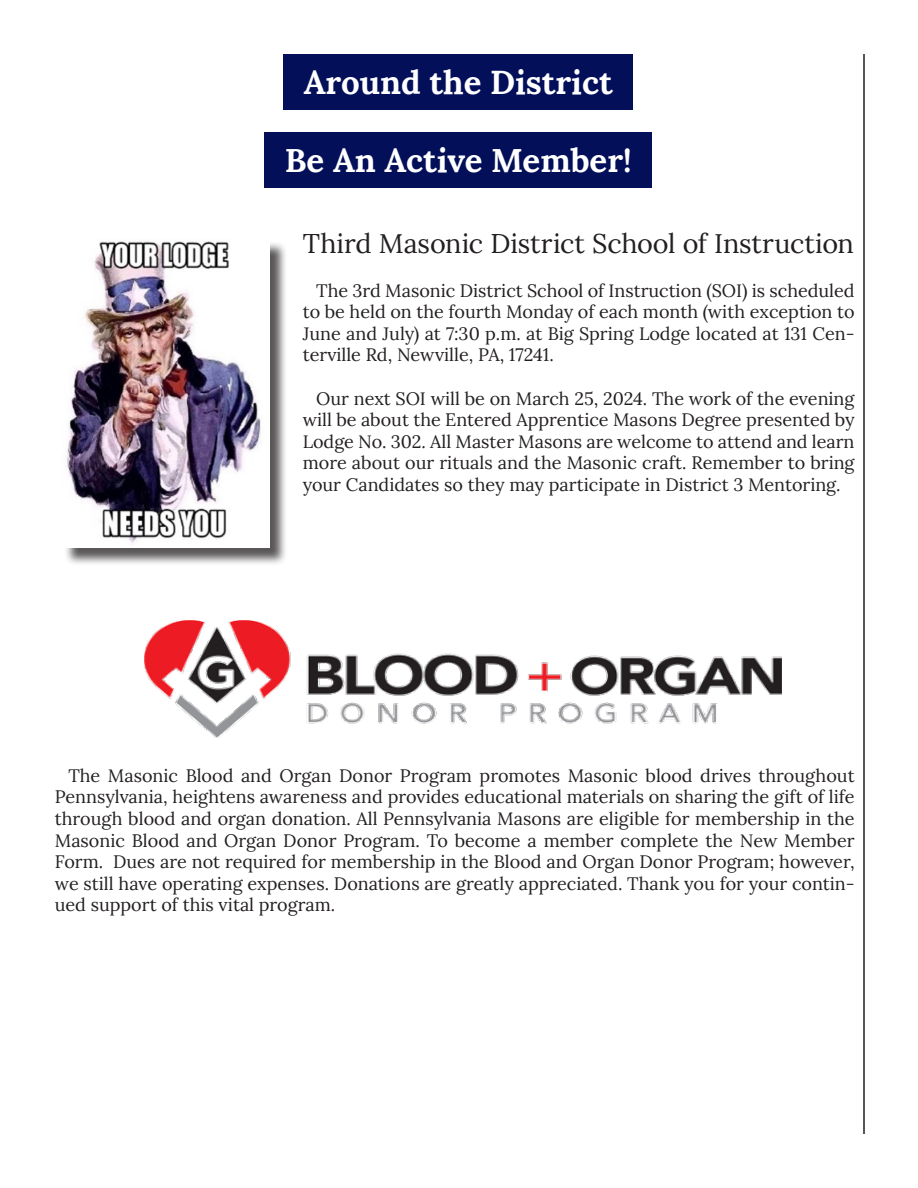
<style>
.page{position:relative;width:918px;height:1188px;background:#fff}
.page>*{position:absolute;margin:0;border:0;box-sizing:border-box;transform-origin:0 0}
.Heading{font:700 33px "Lora";color:#fff}
.t1{font:27px "Lora";letter-spacing:-.005em;color:#231f20}
.t2{font:18px/21.6px "Lora";color:#231f20;text-align:justify}
</style>
<div class="page">
<div style="left:283px;top:54px;width:350px;height:55px;background:#031059"></div>
<div style="left:265px;top:132px;width:387px;height:55px;background:#031059"></div>
<div style="left:64px;top:241px;width:224px;height:325px;background:#231f20;opacity:.75"></div>
<img style="left:64px;top:241px;width:205px;height:306px">
<hr style="left:863px;top:54px;width:2px;height:1080px;background:#231f20">
<img style="left:145px;top:620px;width:637px;height:118px">
<p class="Heading" style="left:304px;top:54px;width:311px">Around the District</p>
<p class="Heading" style="left:285px;top:132px;width:348px">Be An Active Member!</p>
<p class="t1" style="left:303px;top:223px;width:553px">Third Masonic District School of Instruction</p>
<p class="t2" style="left:303px;top:278px;width:553px;text-indent:14px">The 3rd Masonic District School of Instruction (SOI) is scheduled to be held on the fourth Monday of each month (with exception to June and July) at 7:30 p.m. at Big Spring Lodge located at 131 Cen&shy;terville Rd, Newville, PA, 17241.</p>
<p class="t2" style="left:303px;top:386px;width:553px;text-indent:14px">Our next SOI will be on March 25, 2024. The work of the evening will be about the Entered Apprentice Masons Degree presented by Lodge No. 302. All Master Masons are welcome to attend and learn more about our rituals and the Masonic craft. Remember to bring your Candidates so they may participate in District 3 Mentoring.</p>
<p class="t2" style="left:55px;top:763px;width:801px;text-indent:14px">The Masonic Blood and Organ Donor Program promotes Masonic blood drives throughout Pennsylvania, heightens awareness and provides educational materials on sharing the gift of life through blood and organ donation. All Pennsylvania Masons are eligible for membership in the Masonic Blood and Organ Donor Program. To become a member complete the New Member Form. Dues are not required for membership in the Blood and Organ Donor Program; however, we still have operating expenses. Donations are greatly appreciated. Thank you for your contin&shy;ued support of this vital program.</p>
</div>
